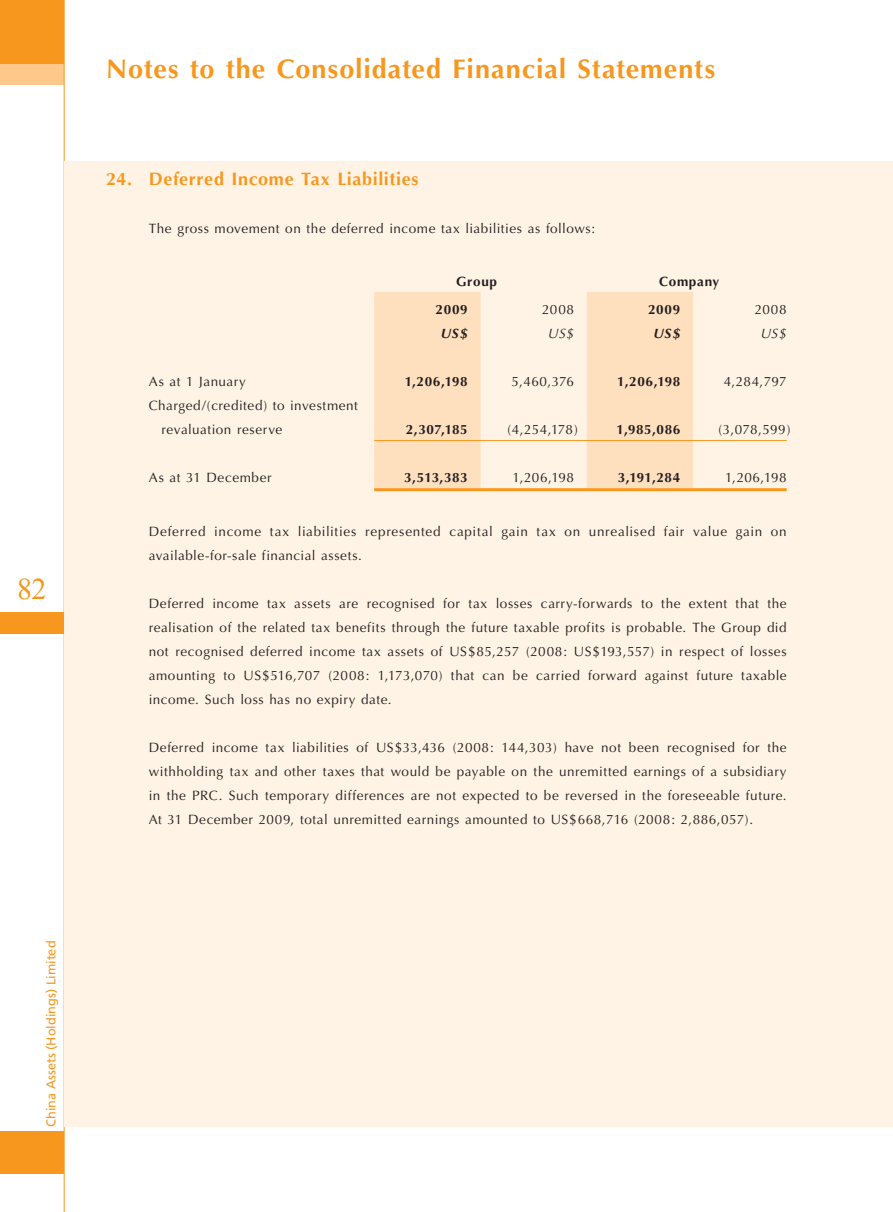
<style>
.page{position:relative;width:893px;height:1212px;background:#fff}
.page>*{position:absolute;margin:0;border:0;box-sizing:border-box;transform-origin:0 0}
.t1{font:30px "Times New Roman";color:#f7971d}
.t2{font:700 27px "Optima";letter-spacing:.035em;color:#f7971d}
.t3{font:700 18px "Optima";letter-spacing:.035em;color:#f7971d}
.t4{font:13.5px/24px "Optima";letter-spacing:.04em;color:#231f20}
.t5{font:700 13.5px "Optima";letter-spacing:.045em;color:#231f20}
.t6{font:italic 700 13.5px "Optima";color:#231f20}
.t7{font:italic 13.5px "Optima";color:#231f20}
.t8{font:12.75px "Frutiger";color:#f7971d}
</style>
<div class="page">
<div style="left:0;top:612px;width:64px;height:22px;background:#f7971d"></div>
<div style="left:0;top:1131px;width:64px;height:43px;background:#f7971d"></div>
<div style="left:0;top:53px;width:64px;height:32px;background:#fdc889"></div>
<div style="left:0;top:0;width:64px;height:64px;background:#f7971d"></div>
<hr style="left:64px;top:0;width:1px;height:1212px;background:#f7971d">
<div style="left:65px;top:162px;width:828px;height:965px;background:#fef3e4"></div>
<svg style="left:374px;top:292px;width:319px;height:196px;fill:#fee0bf"></svg>
<hr style="left:374px;top:440px;width:413px;height:1px;background:#f7971d">
<hr style="left:374px;top:488px;width:413px;height:3px;background:#f7971d">
<h1 class="t1" style="left:17px;top:572px;width:31px">82</h1>
<p class="t8" style="left:46px;top:1127px;width:188px;rotate:-90deg">China Assets (Holdings) Limited</p>
<h2 class="t2" style="left:106px;top:58px;width:610px">Notes to the Consolidated Financial Statements</h2>
<h3 class="t3" style="left:106px;top:172px;width:314px">24. Deferred Income Tax Liabilities</h3>
<p class="t4" style="left:149px;top:218px;width:448px">The gross movement on the deferred income tax liabilities as follows:</p>
<p class="t5" style="left:456px;top:275px;width:42px">Group</p>
<p class="t5" style="left:659px;top:275px;width:62px">Company</p>
<p class="t5" style="left:436px;top:304px;width:34px">2009</p>
<p class="t4" style="left:542px;top:298px;width:33px">2008</p>
<p class="t5" style="left:648px;top:304px;width:34px">2009</p>
<p class="t4" style="left:755px;top:298px;width:33px">2008</p>
<p class="t6" style="left:441px;top:328px;width:28px">US$</p>
<p class="t7" style="left:548px;top:328px;width:27px">US$</p>
<p class="t6" style="left:653px;top:328px;width:28px">US$</p>
<p class="t7" style="left:761px;top:328px;width:27px">US$</p>
<p class="t4" style="left:149px;top:370px;width:99px">As at 1 January</p>
<p class="t5" style="left:405px;top:376px;width:65px">1,206,198</p>
<p class="t4" style="left:512px;top:370px;width:64px">5,460,376</p>
<p class="t5" style="left:617px;top:376px;width:65px">1,206,198</p>
<p class="t4" style="left:724px;top:370px;width:64px">4,284,797</p>
<p class="t4" style="left:162px;top:394px;width:198px;text-indent:-13px">Charged/(credited) to investment revaluation reserve</p>
<p class="t5" style="left:406px;top:424px;width:63px">2,307,185</p>
<p class="t4" style="left:507px;top:418px;width:72px">(4,254,178)</p>
<p class="t5" style="left:617px;top:424px;width:65px">1,985,086</p>
<p class="t4" style="left:718px;top:418px;width:73px">(3,078,599)</p>
<p class="t4" style="left:149px;top:466px;width:124px">As at 31 December</p>
<p class="t5" style="left:404px;top:472px;width:65px">3,513,383</p>
<p class="t4" style="left:513px;top:466px;width:63px">1,206,198</p>
<p class="t5" style="left:618px;top:472px;width:64px">3,191,284</p>
<p class="t4" style="left:725px;top:466px;width:63px">1,206,198</p>
<p class="t4" style="left:149px;top:521px;width:639px">Deferred income tax liabilities represented capital gain tax on unrealised fair value gain on available-for-sale financial assets.</p>
<p class="t4" style="left:149px;top:593px;width:639px;text-align:justify">Deferred income tax assets are recognised for tax losses carry-forwards to the extent that the realisation of the related tax benefits through the future taxable profits is probable. The Group did not recognised deferred income tax assets of US$85,257 (2008: US$193,557) in respect of losses amounting to US$516,707 (2008: 1,173,070) that can be carried forward against future taxable income. Such loss has no expiry date.</p>
<p class="t4" style="left:149px;top:737px;width:639px;text-align:justify">Deferred income tax liabilities of US$33,436 (2008: 144,303) have not been recognised for the withholding tax and other taxes that would be payable on the unremitted earnings of a subsidiary in the PRC. Such temporary differences are not expected to be reversed in the foreseeable future.<br>At 31 December 2009, total unremitted earnings amounted to US$668,716 (2008: 2,886,057).</p>
</div>
